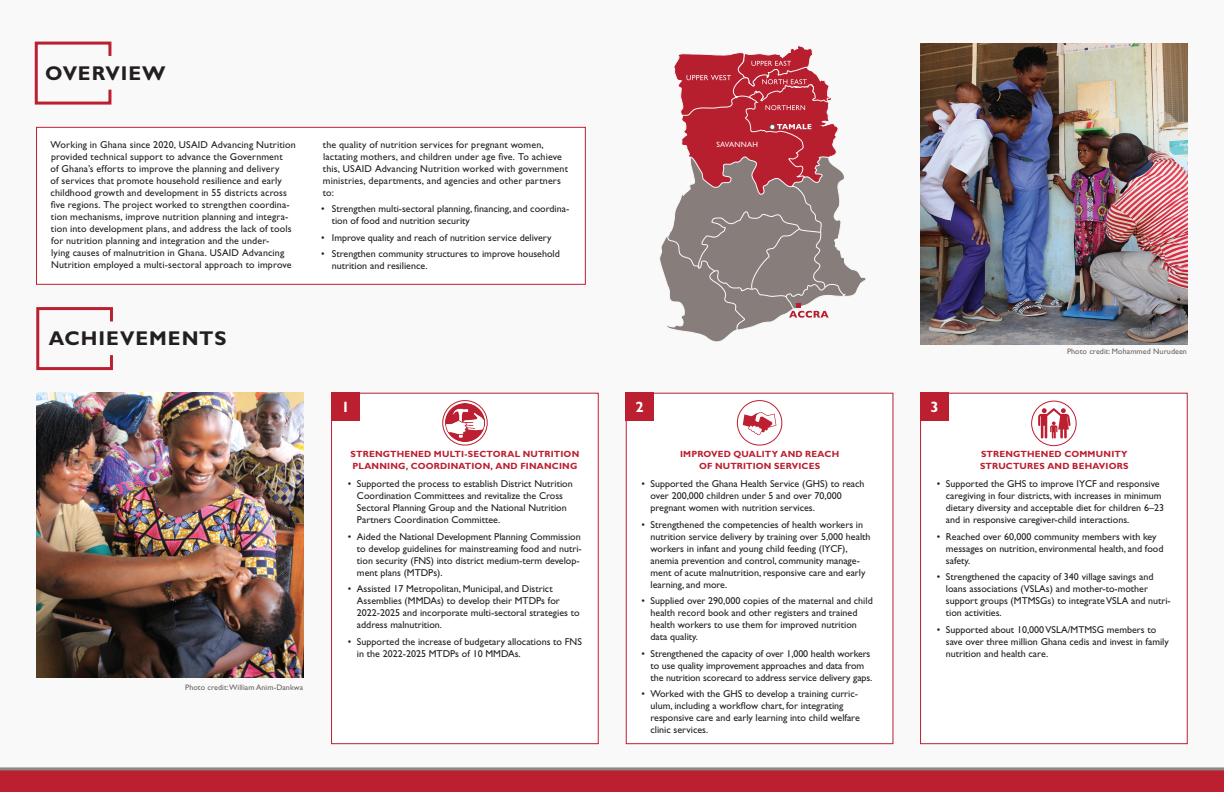
<style>
.page{position:relative;width:1224px;height:792px;background:#fff}
.page>*{position:absolute;margin:0;border:0;box-sizing:border-box;transform-origin:0 0}
.t1{font:700 20px "Gill Sans Std";letter-spacing:.05em;color:#231f20}
.t2{font:700 15px "Gill Sans Std";color:#fff}
.t3{font:10px/12px "Gill Sans Std";color:#231f20}
.t4{font:700 9px/12px "Gill Sans Std";letter-spacing:.02em;color:#bc1f30}
.t5{font:8px "Gill Sans Std";letter-spacing:.01em;color:#6b6463}
.t6{font:7.7px "Gill Sans Std";letter-spacing:.025em;color:#fff}
</style>
<div class="page">
<div style="left:0;top:0;width:1224px;height:775px;background:#f9f9f9"></div>
<svg style="left:0;top:767px;width:1224px;height:25px;background:#b72f3d"></svg>
<div style="left:37px;top:127px;width:548px;height:157px;background:#fff"></div>
<div style="left:331px;top:393px;width:267px;height:351px;background:#fff;border:1px solid #bc1f30"></div>
<div style="left:920px;top:393px;width:268px;height:351px;background:#fff;border:1px solid #bc1f30"></div>
<div style="left:626px;top:393px;width:267px;height:351px;background:#fff;border:1px solid #bc1f30"></div>
<div style="left:36px;top:127px;width:550px;height:158px;border:1px solid #bc1f30"></div>
<svg style="left:34px;top:41px;width:78px;height:64px"></svg>
<svg style="left:36px;top:307px;width:77px;height:64px"></svg>
<img style="left:36px;top:393px;width:268px;height:284px">
<div style="left:331px;top:393px;width:29px;height:28px;background:#bc1f30"></div>
<svg style="left:442px;top:400px;width:46px;height:46px"></svg>
<img style="left:446px;top:404px;width:38px;height:38px">
<svg style="left:660px;top:46px;width:206px;height:296px"></svg>
<img style="left:920px;top:43px;width:268px;height:301px">
<div style="left:626px;top:393px;width:28px;height:28px;background:#bc1f30"></div>
<svg style="left:736px;top:400px;width:47px;height:46px"></svg>
<div style="left:920px;top:393px;width:29px;height:28px;background:#bc1f30"></div>
<svg style="left:1032px;top:401px;width:44px;height:45px"></svg>
<div style="left:1031px;top:401px;width:46px;height:45px;border:1px solid #bc1f30;border-radius:50%"></div>
<svg style="left:1038px;top:408px;width:33px;height:31px"></svg>
<h2 class="t1" style="left:45px;top:61px;width:122px">OVERVIEW</h2>
<p class="t3" style="left:51px;top:139px;width:247px">Working in Ghana since 2020, USAID Advancing Nutrition</p>
<p class="t3" style="left:323px;top:139px;width:222px">the quality of nutrition services for pregnant women,</p>
<p class="t3" style="left:51px;top:151px;width:233px">provided technical support to advance the Government</p>
<p class="t3" style="left:323px;top:151px;width:240px">lactating mothers, and children under age fve. To achieve</p>
<p class="t3" style="left:51px;top:163px;width:230px">of Ghana’s efforts to improve the planning and delivery</p>
<p class="t3" style="left:323px;top:163px;width:247px">this, USAID Advancing Nutrition worked with government</p>
<p class="t3" style="left:51px;top:175px;width:233px">of services that promote household resilience and early</p>
<p class="t3" style="left:323px;top:175px;width:240px">ministries, departments, and agencies and other partners</p>
<p class="t3" style="left:50px;top:187px;width:238px">childhood growth and development in 55 districts across</p>
<p class="t3" style="left:323px;top:187px;width:13px">to:</p>
<p class="t3" style="left:51px;top:199px;width:240px">fve regions. The project worked to strengthen coordina-</p>
<p class="t3" style="left:321px;top:203px;width:250px">• Strengthen multi-sectoral planning, fnancing, and coordina-</p>
<p class="t3" style="left:51px;top:211px;width:239px">tion mechanisms, improve nutrition planning and integra-</p>
<p class="t3" style="left:332px;top:215px;width:140px">tion of food and nutrition security</p>
<p class="t3" style="left:51px;top:223px;width:242px">tion into development plans, and address the lack of tools</p>
<p class="t3" style="left:321px;top:232px;width:232px">• Improve quality and reach of nutrition service delivery</p>
<p class="t3" style="left:51px;top:235px;width:235px">for nutrition planning and integration and the under&shy;lying causes of malnutrition in Ghana. USAID Advancing</p>
<p class="t3" style="left:321px;top:248px;width:240px">• Strengthen community structures to improve household</p>
<p class="t3" style="left:51px;top:259px;width:242px">Nutrition employed a multi-sectoral approach to improve</p>
<p class="t3" style="left:332px;top:260px;width:97px">nutrition and resilience.</p>
<h2 class="t1" style="left:49px;top:327px;width:179px">ACHIEVEMENTS</h2>
<p class="t5" style="left:185px;top:683px;width:119px">Photo credit: William Anim-Dankwa</p>
<p class="t2" style="left:342px;top:398px;width:10px">1</p>
<h5 class="t4" style="left:351px;top:448px;width:230px">STRENGTHENED MULTI-SECTORAL NUTRITION<br>PLANNING, COORDINATION, AND FINANCING</h5>
<p class="t3" style="left:357px;top:478px;width:217px;text-indent:-9px">• Supported the process to establish District Nutrition Coordination Committees and revitalize the Cross Sectoral Planning Group and the National Nutrition Partners Coordination Committee.</p>
<p class="t3" style="left:357px;top:530px;width:226px;text-indent:-9px">• Aided the National Development Planning Commission to develop guidelines for mainstreaming food and nutri&shy;tion security (FNS) into district medium-term develop&shy;ment plans (MTDPs).</p>
<p class="t3" style="left:357px;top:583px;width:224px;text-indent:-9px">• Assisted 17 Metropolitan, Municipal, and District Assemblies (MMDAs) to develop their MTDPs for 2022-2025 and incorporate multi-sectoral strategies to address malnutrition.</p>
<p class="t3" style="left:357px;top:635px;width:227px;text-indent:-9px">• Supported the increase of budgetary allocations to FNS in the 2022-2025 MTDPs of 10 MMDAs.</p>
<p class="t6" style="left:716px;top:140px;width:43px">SAVANNAH</p>
<p class="t2" style="left:636px;top:398px;width:10px">2</p>
<h5 class="t4" style="left:680px;top:448px;width:161px;text-align:center">IMPROVED QUALITY AND REACH<br>OF NUTRITION SERVICES</h5>
<p class="t3" style="left:651px;top:478px;width:216px;text-indent:-9px">• Supported the Ghana Health Service (GHS) to reach over 200,000 children under 5 and over 70,000 pregnant women with nutrition services.</p>
<p class="t3" style="left:651px;top:518px;width:222px;text-indent:-9px">• Strengthened the competencies of health workers in nutrition service delivery by training over 5,000 health workers in infant and young child feeding (IYCF), anemia prevention and control, community manage&shy;ment of acute malnutrition, responsive care and early learning, and more.</p>
<p class="t3" style="left:651px;top:595px;width:224px;text-indent:-9px">• Supplied over 290,000 copies of the maternal and child health record book and other registers and trained health workers to use them for improved nutrition data quality.</p>
<p class="t3" style="left:651px;top:647px;width:223px;text-indent:-9px">• Strengthened the capacity of over 1,000 health workers to use quality improvement approaches and data from the nutrition scorecard to address service delivery gaps.</p>
<p class="t3" style="left:651px;top:688px;width:211px;text-indent:-9px">• Worked with the GHS to develop a training curric&shy;ulum, including a workfow chart, for integrating responsive care and early learning into child welfare clinic services.</p>
<p class="t2" style="left:931px;top:398px;width:10px">3</p>
<p class="t5" style="left:1067px;top:347px;width:121px">Photo credit: Mohammed Nurudeen</p>
<h5 class="t4" style="left:980px;top:448px;width:150px">STRENGTHENED COMMUNITY<br>STRUCTURES AND BEHAVIORS</h5>
<p class="t3" style="left:946px;top:478px;width:220px;text-indent:-9px">• Supported the GHS to improve IYCF and responsive caregiving in four districts, with increases in minimum dietary diversity and acceptable diet for children 6–23 and in responsive caregiver-child interactions.</p>
<p class="t3" style="left:946px;top:530px;width:219px;text-indent:-9px">• Reached over 60,000 community members with key messages on nutrition, environmental health, and food safety.</p>
<p class="t3" style="left:946px;top:571px;width:226px;text-indent:-9px">• Strengthened the capacity of 340 village savings and loans associations (VSLAs) and mother-to-mother support groups (MTMSGs) to integrate VSLA and nutri&shy;tion activities.</p>
<p class="t3" style="left:946px;top:623px;width:224px;text-indent:-9px">• Supported about 10,000 VSLA/MTMSG members to save over three million Ghana cedis and invest in family nutrition and health care.</p>
</div>
